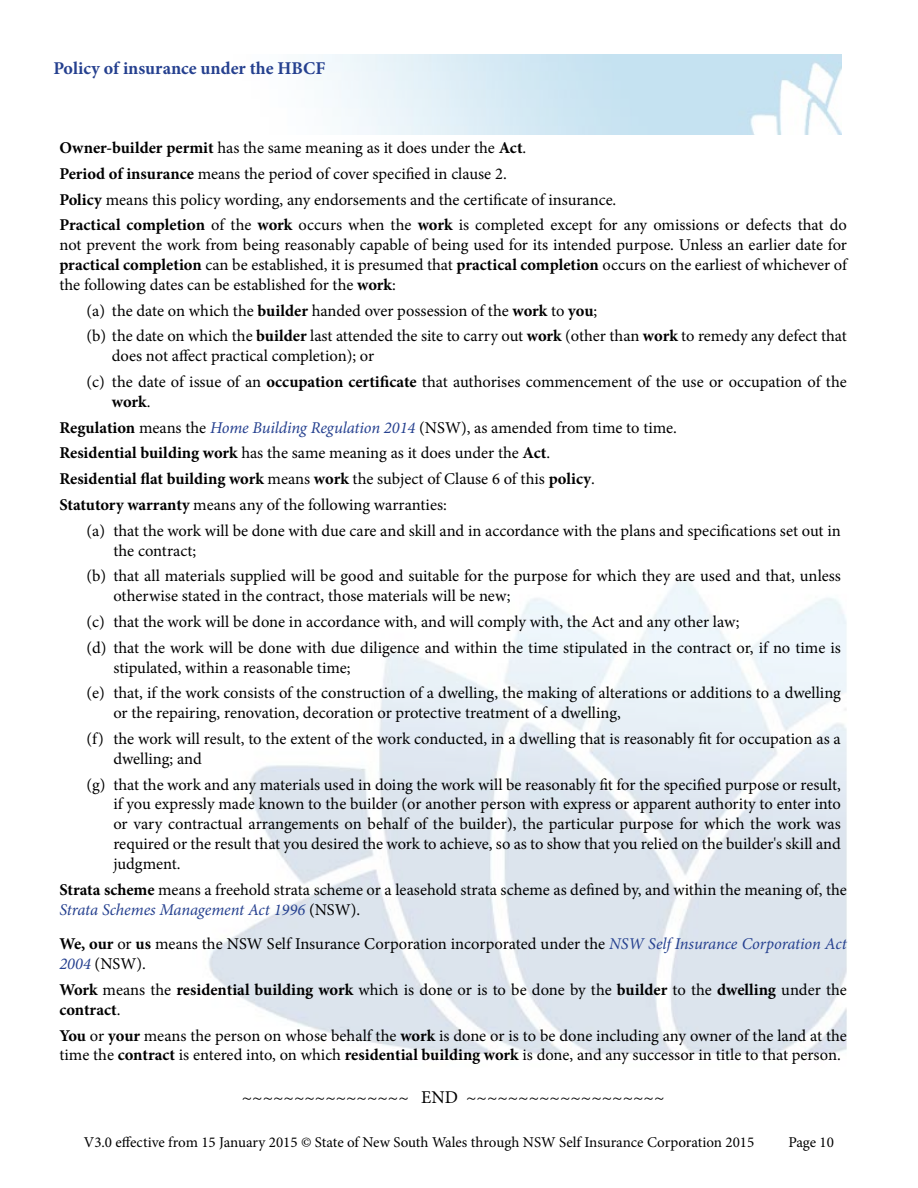
<style>
.page{position:relative;width:918px;height:1188px;background:#fff}
.page>*{position:absolute;margin:0;border:0;box-sizing:border-box;transform-origin:0 0}
.t1{font:18px "Minion Pro";color:#000}
.t2{font:700 18px "Minion Pro";color:#25408f}
.t3{font:16.5px/25.8px "Minion Pro";letter-spacing:-.005em;color:#000}
.t4{font:700 16.5px/19.8px "Minion Pro";color:#000}
.t5{font:15px "Minion Pro";color:#000}
.s1{font-weight:700}
.s2{font-style:italic;color:#25408f}
.s3{font-weight:400}
</style>
<div class="page">
<img style="left:209px;top:578px;width:638px;height:476px">
<img style="left:318px;top:54px;width:524px;height:81px">
<p class="t2" style="left:54px;top:56px;width:273px">Policy of insurance under the HBCF</p>
<p class="t3" style="left:59px;top:135px;width:789px"><span class="s1">Owner-builder permit</span> has the same meaning as it does under the <span class="s1">Act</span>.<br><span class="s1">Period of insurance</span> means the period of cover specified in clause 2.<br><span class="s1">Policy</span> means this policy wording, any endorsements and the certificate of insurance.<br><span class="s1">Practical completion</span> of the <span class="s1">work</span> occurs when the <span class="s1">work</span> is completed except for any omissions or defects that do</p>
<p class="t3" style="left:59px;top:235px;width:789px;line-height:19.8px;text-align:justify">not prevent the work from being reasonably capable of being used for its intended purpose. Unless an earlier date for <span class="s1">practical completion</span> can be established, it is presumed that <span class="s1">practical completion</span> occurs on the earliest of whichever of the following dates can be established for the <span class="s1">work</span>:</p>
<p class="t3" style="left:86px;top:298px;width:762px">(a) the date on which the <span class="s1">builder</span> handed over possession of the <span class="s1">work</span> to <span class="s1">you</span>;<br>(b) the date on which the <span class="s1">builder</span> last attended the site to carry out <span class="s1">work</span> (other than <span class="s1">work</span> to remedy any defect that</p>
<p class="t3" style="left:86px;top:343px;width:762px;text-indent:25px">does not affect practical completion); or<br>(c) the date of issue of an <span class="s1">occupation certificate</span> that authorises commencement of the use or occupation of the</p>
<p class="t3" style="left:59px;top:389px;width:619px;text-indent:53px"><span class="s1">work</span>.<br><span class="s1">Regulation</span> means the <span class="s2">Home Building Regulation 2014</span> (NSW), as amended from time to time.<br><span class="s1">Residential building work</span> has the same meaning as it does under the <span class="s1">Act</span>.<br><span class="s1">Residential flat building work</span> means <span class="s1">work</span> the subject of Clause 6 of this <span class="s1">policy</span>.<br><span class="s1">Statutory warranty</span> means any of the following warranties:</p>
<p class="t3" style="left:113px;top:521px;width:729px;line-height:19.8px;text-indent:-27px">(a) that the work will be done with due care and skill and in accordance with the plans and specifications set out in the contract;</p>
<p class="t3" style="left:113px;top:566px;width:729px;line-height:19.8px;text-indent:-27px">(b) that all materials supplied will be good and suitable for the purpose for which they are used and that, unless otherwise stated in the contract, those materials will be new;</p>
<p class="t3" style="left:86px;top:609px;width:756px">(c) that the work will be done in accordance with, and will comply with, the Act and any other law;<br>(d) that the work will be done with due diligence and within the time stipulated in the contract or, if no time is</p>
<p class="t3" style="left:86px;top:655px;width:756px;text-indent:27px">stipulated, within a reasonable time;<br>(e) that, if the work consists of the construction of a dwelling, the making of alterations or additions to a dwelling</p>
<p class="t3" style="left:86px;top:700px;width:756px;text-indent:27px">or the repairing, renovation, decoration or protective treatment of a dwelling,<br>(f) the work will result, to the extent of the work conducted, in a dwelling that is reasonably fit for occupation as a</p>
<p class="t3" style="left:86px;top:746px;width:756px;text-indent:27px">dwelling; and<br>(g) that the work and any materials used in doing the work will be reasonably fit for the specified purpose or result,</p>
<p class="t3" style="left:113px;top:794px;width:729px;line-height:19.8px;text-align:justify">if you expressly made known to the builder (or another person with express or apparent authority to enter into or vary contractual arrangements on behalf of the builder), the particular purpose for which the work was required or the result that you desired the work to achieve, so as to show that you relied on the builder's skill and judgment.</p>
<p class="t3" style="left:59px;top:880px;width:789px;line-height:19.8px"><span class="s1">Strata scheme</span> means a freehold strata scheme or a leasehold strata scheme as defined by, and within the meaning of, the<br><span class="s2">Strata Schemes Management Act 1996</span> (NSW).</p>
<p class="t3" style="left:59px;top:934px;width:789px;line-height:19.8px"><span class="s1">We, our</span> or <span class="s1">us</span> means the NSW Self Insurance Corporation incorporated under the <span class="s2">NSW Self Insurance Corporation Act<br>2004</span> (NSW).</p>
<p class="t4" style="left:59px;top:980px;width:789px">Work <span class="s3">means the</span> residential building work <span class="s3">which is done or is to be done by the</span> builder <span class="s3">to the</span> dwelling <span class="s3">under the </span>contract<span class="s3">.</span></p>
<p class="t3" style="left:59px;top:1025px;width:789px;line-height:19.8px"><span class="s1">You</span> or <span class="s1">your</span> means the person on whose behalf the <span class="s1">work</span> is done or is to be done including any owner of the land at the time the <span class="s1">contract</span> is entered into, on which <span class="s1">residential building work</span> is done, and any successor in title to that person.</p>
<p class="t1" style="left:242px;top:1086px;width:424px">~~~~~~~~~~~~~~~~ END ~~~~~~~~~~~~~~~~~~~</p>
<p class="t5" style="left:84px;top:1132px;width:672px">V3.0 effective from 15 January 2015 © State of New South Wales through NSW Self Insurance Corporation 2015</p>
<p class="t5" style="left:788px;top:1132px;width:47px">Page 10</p>
</div>
